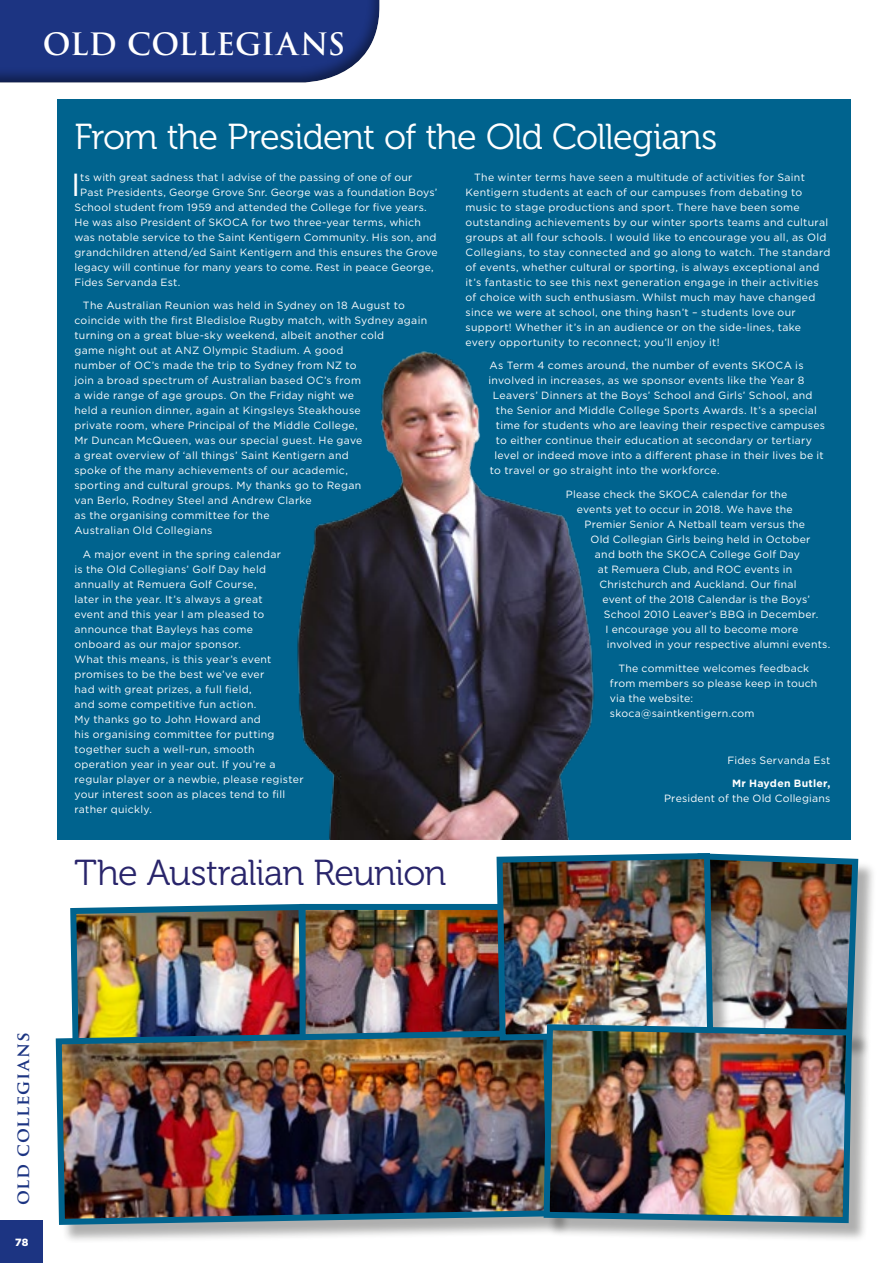
<style>
.page{position:relative;width:893px;height:1263px;background:#fff}
.page>*{position:absolute;margin:0;border:0;box-sizing:border-box;transform-origin:0 0}
.t1{font:36px "Museo 300";letter-spacing:-.02em;color:#fff}
.t2{font:36px "Museo 300";letter-spacing:-.025em;color:#29256b}
.t3{font:31.95px "Gotham";color:#fff}
.t4{font:700 30px "Trajan Pro";letter-spacing:.005em;color:#fff}
.t5{font:700 18px "Trajan Pro";letter-spacing:.045em;color:#1c3482}
.t6{font:10.5px/15px "Gotham";letter-spacing:.025em;color:#fff}
.t7{font:700 10.5px "Gotham";letter-spacing:.03em;color:#fff}
.t8{font:900 10.5px "Gotham";color:#fff}
</style>
<div class="page">
<div style="left:0;top:1220px;width:43px;height:43px;background:#1c3482"></div>
<div style="left:57px;top:99px;width:793px;height:741px;background:#00638e"></div>
<div style="left:0;top:0;width:382px;height:85px;background:#1a1a18;opacity:.5"></div>
<img style="left:297px;top:351px;width:297px;height:489px">
<img style="left:70px;top:903px;width:235px;height:124px">
<div style="left:694px;top:856px;width:183px;height:202px;background:#1a1a18;opacity:.35"></div>
<img style="left:307px;top:911px;width:186px;height:116px">
<div style="left:300px;top:904px;width:206px;height:139px;border:6px solid #00638e"></div>
<div style="left:59px;top:1032px;width:512px;height:211px;background:#1a1a18;opacity:.35"></div>
<img style="left:55px;top:1027px;width:491px;height:201px">
<img style="left:493px;top:853px;width:368px;height:190px">
<div style="left:546px;top:1027px;width:324px;height:214px;background:#1a1a18;opacity:.35"></div>
<img style="left:541px;top:1021px;width:314px;height:205px">
<h3 class="t4" style="left:43px;top:25px;width:304px">OLD COLLEGIANS</h3>
<h1 class="t1" style="left:74px;top:117px;width:644px">From the President of the Old Collegians</h1>
<h2 class="t3" style="left:71px;top:164px;width:11px">I</h2>
<p class="t6" style="left:80px;top:169px;width:334px">ts with great sadness that I advise of the passing of one of our</p>
<p class="t6" style="left:466px;top:169px;width:366px;text-indent:9px">The winter terms have seen a multitude of activities for Saint Kentigern students at each of our campuses from debating to music to stage productions and sport. There have been some outstanding achievements by our winter sports teams and cultural groups at all four schools. I would like to encourage you all, as Old Collegians, to stay connected and go along to watch. The standard of events, whether cultural or sporting, is always exceptional and it’s fantastic to see this next generation engage in their activities of choice with such enthusiasm. Whilst much may have changed since we were at school, one thing hasn’t – students love our support! Whether it’s in an audience or on the side-lines, take every opportunity to reconnect; you’ll enjoy it!</p>
<p class="t6" style="left:489px;top:358px;width:316px">As Term 4 comes around, the number of events SKOCA is</p>
<p class="t6" style="left:488px;top:373px;width:317px">involved in increases, as we sponsor events like the Year 8</p>
<p class="t6" style="left:493px;top:388px;width:321px">Leavers’ Dinners at the Boys’ School and Girls’ School, and</p>
<p class="t6" style="left:496px;top:403px;width:322px">the Senior and Middle College Sports Awards. It’s a special</p>
<p class="t6" style="left:496px;top:418px;width:331px">time for students who are leaving their respective campuses</p>
<p class="t6" style="left:496px;top:433px;width:318px">to either continue their education at secondary or tertiary</p>
<p class="t6" style="left:494px;top:448px;width:331px">level or indeed move into a different phase in their lives be it</p>
<p class="t6" style="left:490px;top:463px;width:231px">to travel or go straight into the workforce.</p>
<p class="t6" style="left:566px;top:486px;width:223px">Please check the SKOCA calendar for the</p>
<p class="t6" style="left:577px;top:502px;width:217px">events yet to occur in 2018. We have the</p>
<p class="t6" style="left:584px;top:517px;width:222px">Premier Senior A Netball team versus the</p>
<p class="t6" style="left:590px;top:532px;width:221px">Old Collegian Girls being held in October</p>
<p class="t6" style="left:595px;top:547px;width:207px">and both the SKOCA College Golf Day</p>
<p class="t6" style="left:598px;top:562px;width:196px">at Remuera Club, and ROC events in</p>
<p class="t6" style="left:599px;top:577px;width:199px">Christchurch and Auckland. Our final</p>
<p class="t6" style="left:602px;top:592px;width:209px">event of the 2018 Calendar is the Boys’</p>
<p class="t6" style="left:604px;top:607px;width:216px">School 2010 Leaver’s BBQ in December.</p>
<p class="t6" style="left:605px;top:622px;width:194px">I encourage you all to become more</p>
<p class="t6" style="left:607px;top:637px;width:225px">involved in your respective alumni events.</p>
<p class="t6" style="left:610px;top:660px;width:209px;text-indent:9px">The committee welcomes feedback from members so please keep in touch via the website: skoca@saintkentigern.com</p>
<p class="t6" style="left:727px;top:752px;width:105px">Fides Servanda Est</p>
<p class="t7" style="left:732px;top:776px;width:100px">Mr Hayden Butler,</p>
<p class="t6" style="left:664px;top:791px;width:168px">President of the Old Collegians</p>
<p class="t6" style="left:80px;top:184px;width:359px">Past Presidents, George Grove Snr. George was a foundation Boys’</p>
<p class="t6" style="left:74px;top:199px;width:354px">School student from 1959 and attended the College for five years.</p>
<p class="t6" style="left:74px;top:214px;width:348px">He was also President of SKOCA for two three-year terms, which</p>
<p class="t6" style="left:74px;top:229px;width:364px">was notable service to the Saint Kentigern Community. His son, and</p>
<p class="t6" style="left:74px;top:244px;width:365px">grandchildren attend/ed Saint Kentigern and this ensures the Grove</p>
<p class="t6" style="left:74px;top:259px;width:361px">legacy will continue for many years to come. Rest in peace George,</p>
<p class="t6" style="left:74px;top:274px;width:107px">Fides Servanda Est.</p>
<p class="t6" style="left:74px;top:298px;width:354px;text-indent:9px">The Australian Reunion was held in Sydney on 18 August to coincide with the first Bledisloe Rugby match, with Sydney again turning on a great blue-sky weekend, albeit another cold<br>game night out at ANZ Olympic Stadium. A good<br>number of OC’s made the trip to Sydney from NZ to<br>join a broad spectrum of Australian based OC’s from<br>a wide range of age groups. On the Friday night we<br>held a reunion dinner, again at Kingsleys Steakhouse<br>private room, where Principal of the Middle College,<br>Mr Duncan McQueen, was our special guest. He gave<br>a great overview of ‘all things’ Saint Kentigern and<br>spoke of the many achievements of our academic,<br>sporting and cultural groups. My thanks go to Regan<br>van Berlo, Rodney Steel and Andrew Clarke<br>as the organising committee for the<br>Australian Old Collegians</p>
<p class="t6" style="left:74px;top:546px;width:231px;text-indent:9px">A major event in the spring calendar<br>is the Old Collegians’ Golf Day held annually at Remuera Golf Course,<br>later in the year. It’s always a great<br>event and this year I am pleased to announce that Bayleys has come<br>onboard as our major sponsor.<br>What this means, is this year’s event promises to be the best we’ve ever<br>had with great prizes, a full field,<br>and some competitive fun action.<br>My thanks go to John Howard and<br>his organising committee for putting together such a well-run, smooth operation year in year out. If you’re a regular player or a newbie, please register your interest soon as places tend to fill rather quickly.</p>
<h1 class="t2" style="left:74px;top:853px;width:374px">The Australian Reunion</h1>
<h3 class="t5" style="left:11px;top:1205px;width:174px;rotate:-90deg">old collegians</h3>
<p class="t8" style="left:15px;top:1235px;width:15px">78</p>
</div>
